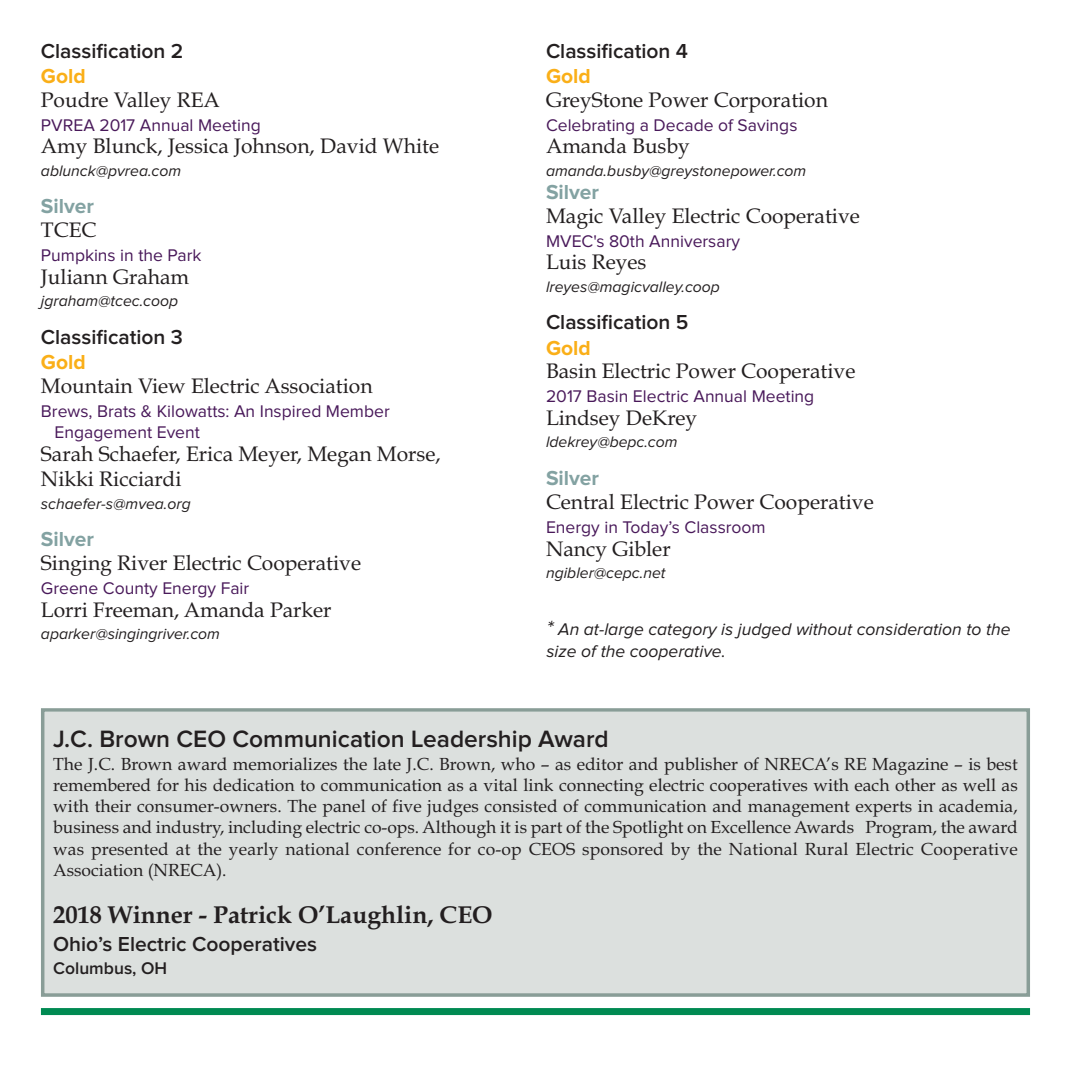
<style>
.page{position:relative;width:1071px;height:1071px;background:#fff}
.page>*{position:absolute;margin:0;border:0;box-sizing:border-box;transform-origin:0 0}
.t1{font:600 24.5px "Proxima Nova";color:#231f20}
.t2{font:700 24.5px "Book Antiqua";color:#231f20}
.t3{font:21px/25.4px "Book Antiqua";color:#231f20}
.t4{font:600 21px "Proxima Nova";color:#231f20}
.t5{font:700 21px "Proxima Nova";color:#83a2a2}
.t6{font:700 21px "Proxima Nova";color:#faaf18}
.t7{font:17.5px/21.2px "Book Antiqua";letter-spacing:.01em;color:#231f20;text-align:justify}
.t8{font:17.5px/21px "Proxima Nova";color:#49195a}
.t9{font:italic 17.5px/22.4px "Proxima Nova";color:#231f20}
.t10{font:600 17.5px "Proxima Nova";color:#231f20}
.t11{font:italic 15.75px "Proxima Nova";color:#231f20}
.s1{font-size:21px}
</style>
<div class="page">
<div style="left:44px;top:712px;width:983px;height:281px;background:#dce0de"></div>
<div style="left:41px;top:708px;width:989px;height:289px;border:4px solid #899d97"></div>
<div style="left:41px;top:1008px;width:989px;height:7px;background:#008a52"></div>
<p class="t4" style="left:41px;top:44px;width:144px">Classification 2</p>
<p class="t6" style="left:41px;top:69px;width:46px">Gold</p>
<p class="t3" style="left:41px;top:87px;width:181px">Poudre Valley REA</p>
<p class="t8" style="left:41px;top:116px;width:221px">PVREA 2017 Annual Meeting</p>
<p class="t3" style="left:41px;top:133px;width:400px">Amy Blunck, Jessica Johnson, David White</p>
<p class="t11" style="left:41px;top:165px;width:142px">ablunck@pvrea.com</p>
<p class="t5" style="left:41px;top:199px;width:55px">Silver</p>
<p class="t3" style="left:41px;top:217px;width:57px">TCEC</p>
<p class="t8" style="left:41px;top:247px;width:162px">Pumpkins in the Park</p>
<p class="t3" style="left:41px;top:264px;width:150px">Juliann Graham</p>
<p class="t11" style="left:41px;top:296px;width:139px">jgraham@tcec.coop</p>
<p class="t4" style="left:41px;top:330px;width:144px">Classification 3</p>
<p class="t6" style="left:41px;top:355px;width:46px">Gold</p>
<p class="t3" style="left:41px;top:373px;width:333px">Mountain View Electric Association</p>
<p class="t8" style="left:55px;top:402px;width:337px;text-indent:-14px">Brews, Brats &amp; Kilowatts: An Inspired Member<br>Engagement Event</p>
<p class="t3" style="left:41px;top:441px;width:401px">Sarah Schaefer, Erica Meyer, Megan Morse,<br>Nikki Ricciardi</p>
<p class="t11" style="left:41px;top:498px;width:151px">schaefer-s@mvea.org</p>
<p class="t5" style="left:41px;top:532px;width:55px">Silver</p>
<p class="t3" style="left:41px;top:550px;width:322px">Singing River Electric Cooperative</p>
<p class="t8" style="left:41px;top:580px;width:210px">Greene County Energy Fair</p>
<p class="t3" style="left:41px;top:597px;width:292px">Lorri Freeman, Amanda Parker</p>
<p class="t11" style="left:41px;top:629px;width:180px">aparker@singingriver.com</p>
<p class="t4" style="left:546px;top:44px;width:144px">Classification 4</p>
<p class="t6" style="left:546px;top:69px;width:46px">Gold</p>
<p class="t3" style="left:546px;top:87px;width:283px">GreyStone Power Corporation</p>
<p class="t8" style="left:546px;top:116px;width:253px">Celebrating a Decade of Savings</p>
<p class="t3" style="left:546px;top:133px;width:145px">Amanda Busby</p>
<p class="t11" style="left:546px;top:165px;width:262px">amanda.busby@greystonepower.com</p>
<p class="t5" style="left:546px;top:185px;width:55px">Silver</p>
<p class="t3" style="left:546px;top:203px;width:315px">Magic Valley Electric Cooperative</p>
<p class="t8" style="left:546px;top:232px;width:196px">MVEC's 80th Anniversary</p>
<p class="t3" style="left:546px;top:249px;width:102px">Luis Reyes</p>
<p class="t11" style="left:546px;top:281px;width:175px">lreyes@magicvalley.coop</p>
<p class="t4" style="left:546px;top:315px;width:144px">Classification 5</p>
<p class="t6" style="left:546px;top:341px;width:46px">Gold</p>
<p class="t3" style="left:546px;top:359px;width:311px">Basin Electric Power Cooperative</p>
<p class="t8" style="left:546px;top:388px;width:270px">2017 Basin Electric Annual Meeting</p>
<p class="t3" style="left:546px;top:405px;width:153px">Lindsey DeKrey</p>
<p class="t11" style="left:546px;top:437px;width:133px">ldekrey@bepc.com</p>
<p class="t5" style="left:546px;top:471px;width:55px">Silver</p>
<p class="t3" style="left:546px;top:489px;width:329px">Central Electric Power Cooperative</p>
<p class="t8" style="left:546px;top:518px;width:221px">Energy in Today’s Classroom</p>
<p class="t3" style="left:546px;top:536px;width:126px">Nancy Gibler</p>
<p class="t11" style="left:546px;top:568px;width:121px">ngibler@cepc.net</p>
<p class="t9" style="left:547px;top:619px;width:466px"><span class="s1">*</span> An at-large category is judged without consideration to the size of the cooperative.</p>
<h1 class="t1" style="left:53px;top:731px;width:557px">J.C. Brown CEO Communication Leadership Award</h1>
<p class="t7" style="left:53px;top:753px;width:966px">The J.C. Brown award memorializes the late J.C. Brown, who – as editor and publisher of NRECA’s RE Magazine – is best remembered for his dedication to communication as a vital link connecting electric cooperatives with each other as well as with their consumer-owners. The panel of five judges consisted of communication and management experts in academia, business and industry, including electric co-ops. Although it is part of the Spotlight on Excellence Awards Program, the award was presented at the yearly national conference for co-op CEOS sponsored by the National Rural Electric Cooperative Association (NRECA).</p>
<h1 class="t2" style="left:53px;top:900px;width:441px">2018 Winner - Patrick O’Laughlin, CEO</h1>
<p class="t4" style="left:53px;top:937px;width:265px">Ohio’s Electric Cooperatives</p>
<p class="t10" style="left:53px;top:962px;width:115px">Columbus, OH</p>
</div>
